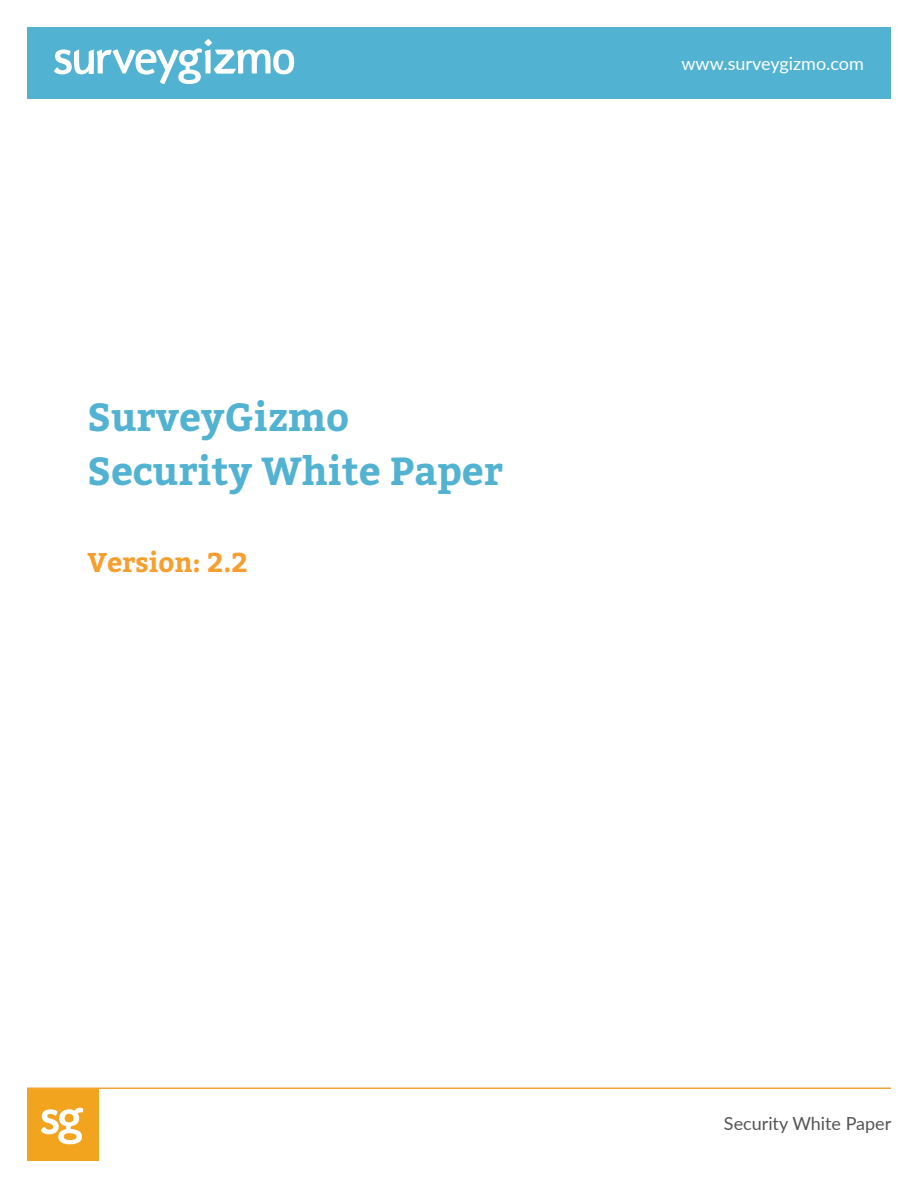
<style>
.page{position:relative;width:918px;height:1188px;background:#fff}
.page>*{position:absolute;margin:0;border:0;box-sizing:border-box;transform-origin:0 0}
.t1{font:700 39px/54px "Bitter";color:#52b2d1}
.t2{font:700 27px "Bitter";color:#f79e2e}
.t3{font:18px "Lato";color:#fff}
.t4{font:18px "Lato";color:#555}
</style>
<div class="page">
<div style="left:27px;top:27px;width:864px;height:72px;background:#52b2d1"></div>
<hr style="left:27px;top:1088px;width:864px;height:1px;background:#f4a335">
<svg style="left:54px;top:39px;width:240px;height:45px"></svg>
<div style="left:27px;top:1089px;width:72px;height:72px;background:#f2a41e"></div>
<svg style="left:41px;top:1108px;width:42px;height:36px"></svg>
<p class="t1" style="left:87px;top:388px;width:417px">SurveyGizmo<br>Security White Paper</p>
<p class="t2" style="left:87px;top:542px;width:162px">Version: 2.2</p>
<p class="t3" style="left:681px;top:52px;width:184px">www.surveygizmo.com</p>
<p class="t4" style="left:724px;top:1113px;width:169px">Security White Paper</p>
</div>
